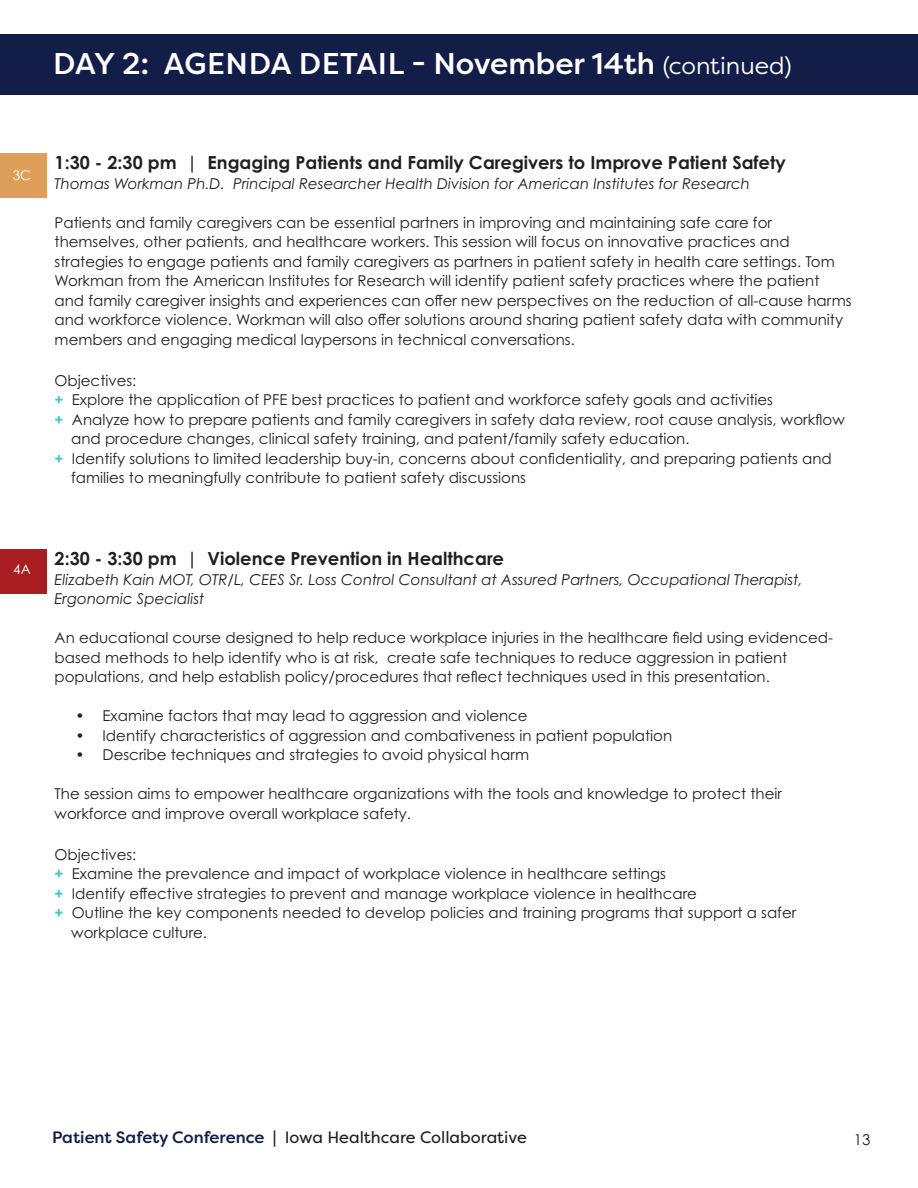
<style>
.page{position:relative;width:918px;height:1188px;background:#fff}
.page>*{position:absolute;margin:0;border:0;box-sizing:border-box;transform-origin:0 0}
.t1{font:500 30px "Filson Pro";color:#fff}
.t2{font:700 18px "Century Gothic Pro";color:#231f20}
.t3{font:16.5px "Filson Pro";color:#231f20}
.t4{font:15px/19.5px "Century Gothic Pro";color:#231f20}
.t5{font:italic 15px/19.5px "Century Gothic Pro";color:#231f20}
.t6{font:13.5px "Century Gothic Pro";color:#fff}
.s1{font-weight:400;font-size:24px}
.s2{font-weight:700;color:#44c2ce}
.s3{font-weight:500;color:#121d48}
</style>
<div class="page">
<div style="left:0;top:549px;width:47px;height:44px;background:#aa1e22"></div>
<div style="left:0;top:34px;width:918px;height:61px;background:#121d48"></div>
<div style="left:0;top:153px;width:47px;height:44px;background:#df9f5b"></div>
<h1 class="t1" style="left:53px;top:43px;width:740px">DAY 2: AGENDA DETAIL - November 14th <span class="s1">(continued)</span></h1>
<p class="t6" style="left:13px;top:167px;width:20px">3C</p>
<p class="t2" style="left:55px;top:151px;width:733px">1:30 - 2:30 pm | Engaging Patients and Family Caregivers to Improve Patient Safety</p>
<p class="t5" style="left:55px;top:174px;width:697px">Thomas Workman Ph.D. Principal Researcher Health Division for American Institutes for Research</p>
<p class="t4" style="left:55px;top:212px;width:799px">Patients and family caregivers can be essential partners in improving and maintaining safe care for themselves, other patients, and healthcare workers. This session will focus on innovative practices and strategies to engage patients and family caregivers as partners in patient safety in health care settings. Tom Workman from the American Institutes for Research will identify patient safety practices where the patient and family caregiver insights and experiences can offer new perspectives on the reduction of all-cause harms and workforce violence. Workman will also offer solutions around sharing patient safety data with community members and engaging medical laypersons in technical conversations.</p>
<p class="t4" style="left:55px;top:371px;width:83px">Objectives:</p>
<p class="t4" style="left:55px;top:390px;width:720px"><span class="s2">+</span> Explore the application of PFE best practices to patient and workforce safety goals and activities</p>
<p class="t4" style="left:55px;top:410px;width:792px"><span class="s2">+</span> Analyze how to prepare patients and family caregivers in safety data review, root cause analysis, workflow</p>
<p class="t4" style="left:71px;top:429px;width:620px">and procedure changes, clinical safety training, and patent/family safety education.</p>
<p class="t4" style="left:55px;top:449px;width:779px"><span class="s2">+</span> Identify solutions to limited leadership buy-in, concerns about confidentiality, and preparing patients and</p>
<p class="t4" style="left:71px;top:468px;width:456px">families to meaningfully contribute to patient safety discussions</p>
<p class="t6" style="left:13px;top:561px;width:19px">4A</p>
<p class="t2" style="left:55px;top:547px;width:451px">2:30 - 3:30 pm | Violence Prevention in Healthcare</p>
<p class="t5" style="left:55px;top:570px;width:750px">Elizabeth Kain MOT, OTR/L, CEES Sr. Loss Control Consultant at Assured Partners, Occupational Therapist,<br>Ergonomic Specialist</p>
<p class="t4" style="left:55px;top:628px;width:780px">An educational course designed to help reduce workplace injuries in the healthcare field using evidenced&shy;based methods to help identify who is at risk, create safe techniques to reduce aggression in patient populations, and help establish policy/procedures that reflect techniques used in this presentation.</p>
<p class="t4" style="left:76px;top:706px;width:454px">• Examine factors that may lead to aggression and violence</p>
<p class="t4" style="left:76px;top:725px;width:598px">• Identify characteristics of aggression and combativeness in patient population</p>
<p class="t4" style="left:76px;top:745px;width:455px">• Describe techniques and strategies to avoid physical harm</p>
<p class="t4" style="left:55px;top:784px;width:729px">The session aims to empower healthcare organizations with the tools and knowledge to protect their workforce and improve overall workplace safety.</p>
<p class="t4" style="left:55px;top:845px;width:83px">Objectives:</p>
<p class="t4" style="left:55px;top:864px;width:613px"><span class="s2">+</span> Examine the prevalence and impact of workplace violence in healthcare settings</p>
<p class="t4" style="left:55px;top:884px;width:644px"><span class="s2">+</span> Identify effective strategies to prevent and manage workplace violence in healthcare</p>
<p class="t4" style="left:55px;top:903px;width:743px"><span class="s2">+</span> Outline the key components needed to develop policies and training programs that support a safer</p>
<p class="t4" style="left:71px;top:923px;width:137px">workplace culture.</p>
<p class="t3" style="left:52px;top:1127px;width:476px"><span class="s3">Patient Safety Conference |</span> Iowa Healthcare Collaborative</p>
<p class="t4" style="left:854px;top:1130px;width:18px">13</p>
</div>
